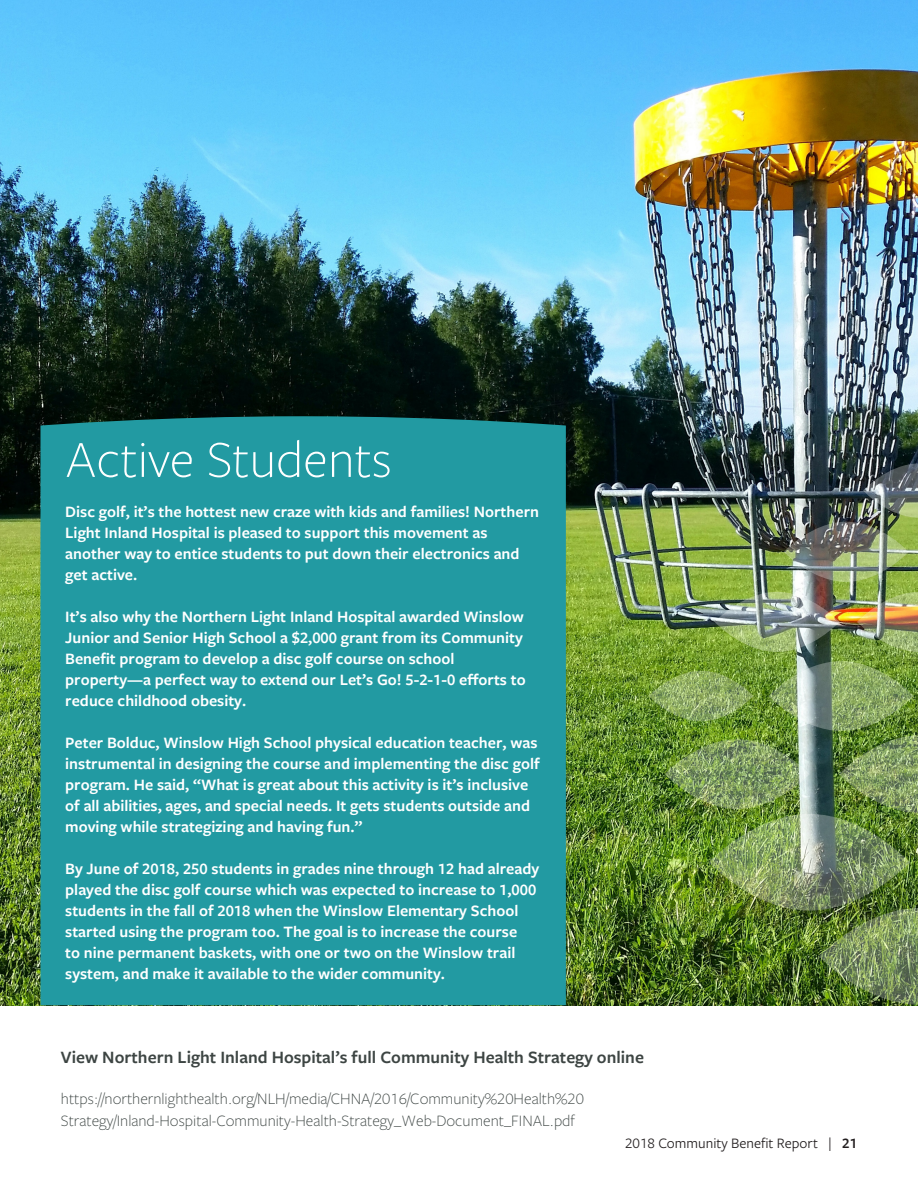
<style>
.page{position:relative;width:918px;height:1188px;background:#fff}
.page>*{position:absolute;margin:0;border:0;box-sizing:border-box;transform-origin:0 0}
._50_60_headline_-_li{font:300 54px "Freight Sans Pro";color:#fff}
.t1{font:600 18px "Freight Sans Pro";color:#3d4543}
.t2{font:600 16.5px/21px "Freight Sans Pro";color:#fff}
.t3{font:300 16.5px/22.5px "Freight Sans Pro";color:#3d4543}
.t4{font:15px "Freight Sans Pro";color:#231f20}
.s1{font-weight:600}
</style>
<div class="page">
<img style="left:0;top:0;width:918px;height:1005px">
<div style="left:40px;top:416px;width:526px;height:589px;background:#229aa2"></div>
<img style="left:649px;top:463px;width:269px;height:542px">
<p class="_50_60_headline_-_li" style="left:65px;top:423px;width:328px">Active Students</p>
<p class="t2" style="left:65px;top:501px;width:475px">Disc golf, it’s the hottest new craze with kids and families! Northern Light Inland Hospital is pleased to support this movement as another way to entice students to put down their electronics and get active.</p>
<p class="t2" style="left:65px;top:606px;width:462px">It’s also why the Northern Light Inland Hospital awarded Winslow Junior and Senior High School a $2,000 grant from its Community Benefit program to develop a disc golf course on school property—a perfect way to extend our Let’s Go! 5-2-1-0 efforts to reduce childhood obesity.</p>
<p class="t2" style="left:65px;top:732px;width:476px">Peter Bolduc, Winslow High School physical education teacher, was instrumental in designing the course and implementing the disc golf program. He said, “What is great about this activity is it’s inclusive of all abilities, ages, and special needs. It gets students outside and moving while strategizing and having fun.”</p>
<p class="t2" style="left:65px;top:858px;width:476px">By June of 2018, 250 students in grades nine through 12 had already played the disc golf course which was expected to increase to 1,000 students in the fall of 2018 when the Winslow Elementary School started using the program too. The goal is to increase the course<br>to nine permanent baskets, with one or two on the Winslow trail system, and make it available to the wider community.</p>
<p class="t1" style="left:61px;top:1045px;width:585px">View Northern Light Inland Hospital’s full Community Health Strategy online</p>
<p class="t3" style="left:61px;top:1086px;width:525px">https://northernlighthealth.org/NLH/media/CHNA/2016/Community%20Health%20<br>Strategy/Inland-Hospital-Community-Health-Strategy_Web-Document_FINAL.pdf</p>
<p class="t4" style="left:625px;top:1133px;width:234px">2018 Community Benefit Report | <span class="s1">21</span></p>
</div>
